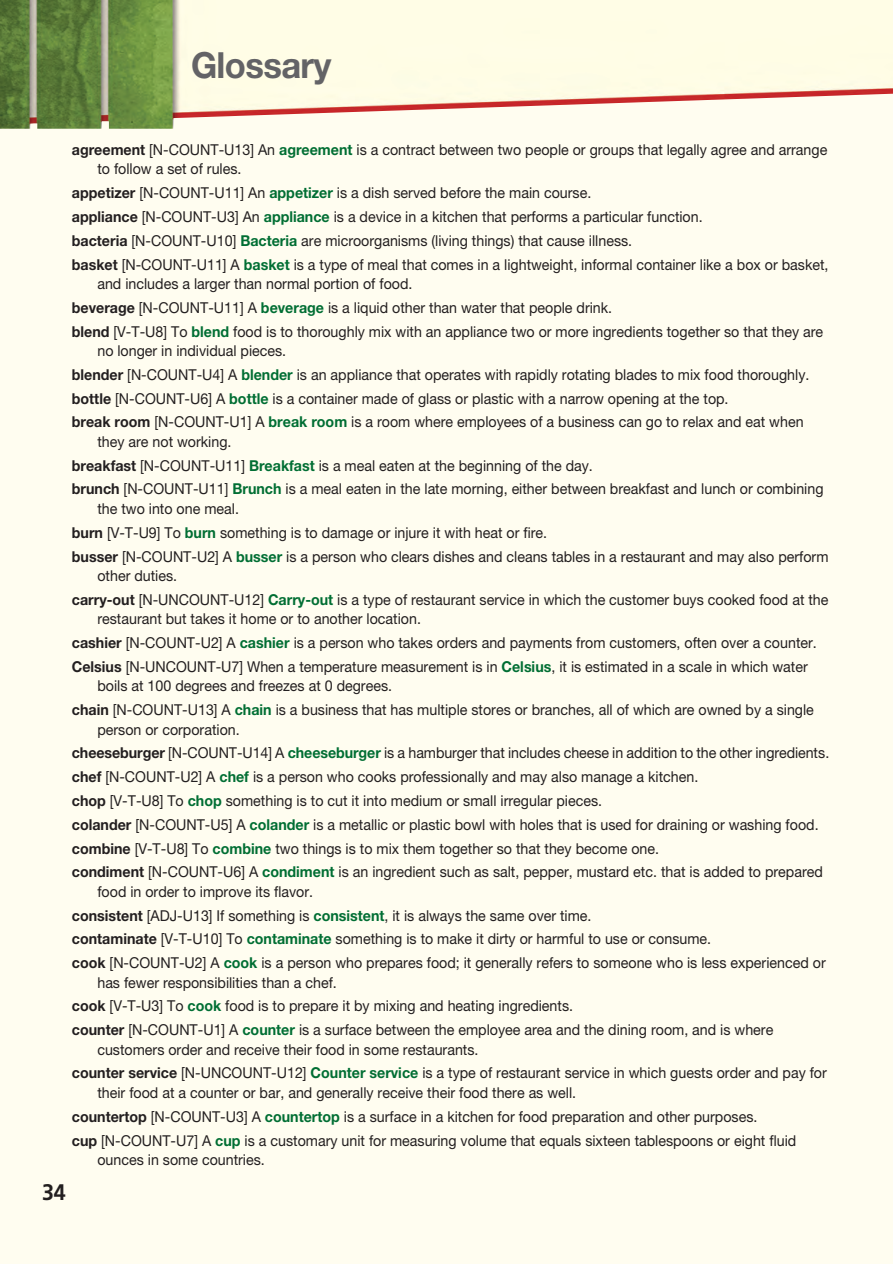
<style>
.page{position:relative;width:893px;height:1264px;background:#fff}
.page>*{position:absolute;margin:0;border:0;box-sizing:border-box;transform-origin:0 0}
.ESP_unit_title_FastF{font:700 36px "Helvetica Neue LT Std";letter-spacing:-.02em;color:#636366;scale:.96 1}
.t1{font:700 22.5px "PF Catalog";color:#231f20;scale:.95 1}
.ESP_normal_0_6{font:15px/19.5px "Helvetica Neue LT Std";color:#231f20;scale:.95 1}
.s1{font-weight:700}
.s2{font-weight:700;color:#006e33}
</style>
<div class="page">
<div style="left:0;top:0;width:892px;height:1263px;background:#fffdf0"></div>
<img style="left:0;top:0;width:892px;height:129px">
<p class="ESP_unit_title_FastF" style="left:191px;top:42px;width:148px">Glossary</p>
<p class="ESP_normal_0_6" style="left:97px;top:140px;width:769px;text-indent:-26px"><span class="s1">agreement</span> [N-COUNT-U13] An <span class="s2">agreement</span> is a contract between two people or groups that legally agree and arrange to follow a set of rules.</p>
<p class="ESP_normal_0_6" style="left:72px;top:183px;width:545px"><span class="s1">appetizer</span> [N-COUNT-U11] An <span class="s2">appetizer</span> is a dish served before the main course.</p>
<p class="ESP_normal_0_6" style="left:72px;top:207px;width:663px"><span class="s1">appliance</span> [N-COUNT-U3] An <span class="s2">appliance</span> is a device in a kitchen that performs a particular function.</p>
<p class="ESP_normal_0_6" style="left:72px;top:230px;width:588px"><span class="s1">bacteria</span> [N-COUNT-U10] <span class="s2">Bacteria</span> are microorganisms (living things) that cause illness.</p>
<p class="ESP_normal_0_6" style="left:97px;top:254px;width:771px;text-indent:-26px"><span class="s1">basket</span> [N-COUNT-U11] A <span class="s2">basket</span> is a type of meal that comes in a lightweight, informal container like a box or basket, and includes a larger than normal portion of food.</p>
<p class="ESP_normal_0_6" style="left:72px;top:297px;width:567px"><span class="s1">beverage</span> [N-COUNT-U11] A <span class="s2">beverage</span> is a liquid other than water that people drink.</p>
<p class="ESP_normal_0_6" style="left:97px;top:321px;width:765px;text-indent:-26px"><span class="s1">blend</span> [V-T-U8] To <span class="s2">blend</span> food is to thoroughly mix with an appliance two or more ingredients together so that they are no longer in individual pieces.</p>
<p class="ESP_normal_0_6" style="left:72px;top:364px;width:775px"><span class="s1">blender</span> [N-COUNT-U4] A <span class="s2">blender</span> is an appliance that operates with rapidly rotating blades to mix food thoroughly.</p>
<p class="ESP_normal_0_6" style="left:72px;top:388px;width:690px"><span class="s1">bottle</span> [N-COUNT-U6] A <span class="s2">bottle</span> is a container made of glass or plastic with a narrow opening at the top.</p>
<p class="ESP_normal_0_6" style="left:97px;top:412px;width:744px;text-indent:-26px"><span class="s1">break room</span> [N-COUNT-U1] A <span class="s2">break room</span> is a room where employees of a business can go to relax and eat when they are not working.</p>
<p class="ESP_normal_0_6" style="left:72px;top:455px;width:547px"><span class="s1">breakfast</span> [N-COUNT-U11] <span class="s2">Breakfast</span> is a meal eaten at the beginning of the day.</p>
<p class="ESP_normal_0_6" style="left:97px;top:479px;width:765px;text-indent:-26px"><span class="s1">brunch</span> [N-COUNT-U11] <span class="s2">Brunch</span> is a meal eaten in the late morning, either between breakfast and lunch or combining the two into one meal.</p>
<p class="ESP_normal_0_6" style="left:72px;top:522px;width:499px"><span class="s1">burn</span> [V-T-U9] To <span class="s2">burn</span> something is to damage or injure it with heat or fire.</p>
<p class="ESP_normal_0_6" style="left:97px;top:546px;width:771px;text-indent:-26px"><span class="s1">busser</span> [N-COUNT-U2] A <span class="s2">busser</span> is a person who clears dishes and cleans tables in a restaurant and may also perform other duties.</p>
<p class="ESP_normal_0_6" style="left:97px;top:589px;width:771px;text-indent:-26px"><span class="s1">carry-out</span> [N-UNCOUNT-U12] <span class="s2">Carry-out</span> is a type of restaurant service in which the customer buys cooked food at the restaurant but takes it home or to another location.</p>
<p class="ESP_normal_0_6" style="left:72px;top:632px;width:783px"><span class="s1">cashier</span> [N-COUNT-U2] A <span class="s2">cashier</span> is a person who takes orders and payments from customers, often over a counter.</p>
<p class="ESP_normal_0_6" style="left:97px;top:656px;width:749px;text-indent:-26px"><span class="s1">Celsius</span> [N-UNCOUNT-U7] When a temperature measurement is in <span class="s2">Celsius</span>, it is estimated in a scale in which water boils at 100 degrees and freezes at 0 degrees.</p>
<p class="ESP_normal_0_6" style="left:97px;top:699px;width:755px;text-indent:-26px"><span class="s1">chain</span> [N-COUNT-U13] A <span class="s2">chain</span> is a business that has multiple stores or branches, all of which are owned by a single person or corporation.</p>
<p class="ESP_normal_0_6" style="left:72px;top:743px;width:796px"><span class="s1">cheeseburger</span> [N-COUNT-U14] A <span class="s2">cheeseburger</span> is a hamburger that includes cheese in addition to the other ingredients.</p>
<p class="ESP_normal_0_6" style="left:72px;top:766px;width:658px"><span class="s1">chef</span> [N-COUNT-U2] A <span class="s2">chef</span> is a person who cooks professionally and may also manage a kitchen.</p>
<p class="ESP_normal_0_6" style="left:72px;top:790px;width:557px"><span class="s1">chop</span> [V-T-U8] To <span class="s2">chop</span> something is to cut it into medium or small irregular pieces.</p>
<p class="ESP_normal_0_6" style="left:72px;top:814px;width:785px"><span class="s1">colander</span> [N-COUNT-U5] A <span class="s2">colander</span> is a metallic or plastic bowl with holes that is used for draining or washing food.</p>
<p class="ESP_normal_0_6" style="left:72px;top:838px;width:617px"><span class="s1">combine</span> [V-T-U8] To <span class="s2">combine</span> two things is to mix them together so that they become one.</p>
<p class="ESP_normal_0_6" style="left:97px;top:861px;width:765px;text-indent:-26px"><span class="s1">condiment</span> [N-COUNT-U6] A <span class="s2">condiment</span> is an ingredient such as salt, pepper, mustard etc. that is added to prepared food in order to improve its flavor.</p>
<p class="ESP_normal_0_6" style="left:72px;top:905px;width:546px"><span class="s1">consistent</span> [ADJ-U13] If something is <span class="s2">consistent</span>, it is always the same over time.</p>
<p class="ESP_normal_0_6" style="left:72px;top:928px;width:672px"><span class="s1">contaminate</span> [V-T-U10] To <span class="s2">contaminate</span> something is to make it dirty or harmful to use or consume.</p>
<p class="ESP_normal_0_6" style="left:97px;top:952px;width:768px;text-indent:-26px"><span class="s1">cook</span> [N-COUNT-U2] A <span class="s2">cook</span> is a person who prepares food; it generally refers to someone who is less experienced or has fewer responsibilities than a chef.</p>
<p class="ESP_normal_0_6" style="left:72px;top:995px;width:526px"><span class="s1">cook</span> [V-T-U3] To <span class="s2">cook</span> food is to prepare it by mixing and heating ingredients.</p>
<p class="ESP_normal_0_6" style="left:97px;top:1019px;width:713px;text-indent:-26px"><span class="s1">counter</span> [N-COUNT-U1] A <span class="s2">counter</span> is a surface between the employee area and the dining room, and is where customers order and receive their food in some restaurants.</p>
<p class="ESP_normal_0_6" style="left:97px;top:1062px;width:769px;text-indent:-26px"><span class="s1">counter service</span> [N-UNCOUNT-U12] <span class="s2">Counter service</span> is a type of restaurant service in which guests order and pay for their food at a counter or bar, and generally receive their food there as well.</p>
<p class="ESP_normal_0_6" style="left:72px;top:1106px;width:720px"><span class="s1">countertop</span> [N-COUNT-U3] A <span class="s2">countertop</span> is a surface in a kitchen for food preparation and other purposes.</p>
<p class="ESP_normal_0_6" style="left:97px;top:1129px;width:737px;text-indent:-26px"><span class="s1">cup</span> [N-COUNT-U7] A <span class="s2">cup</span> is a customary unit for measuring volume that equals sixteen tablespoons or eight fluid ounces in some countries.</p>
<p class="t1" style="left:42px;top:1178px;width:27px">34</p>
</div>
